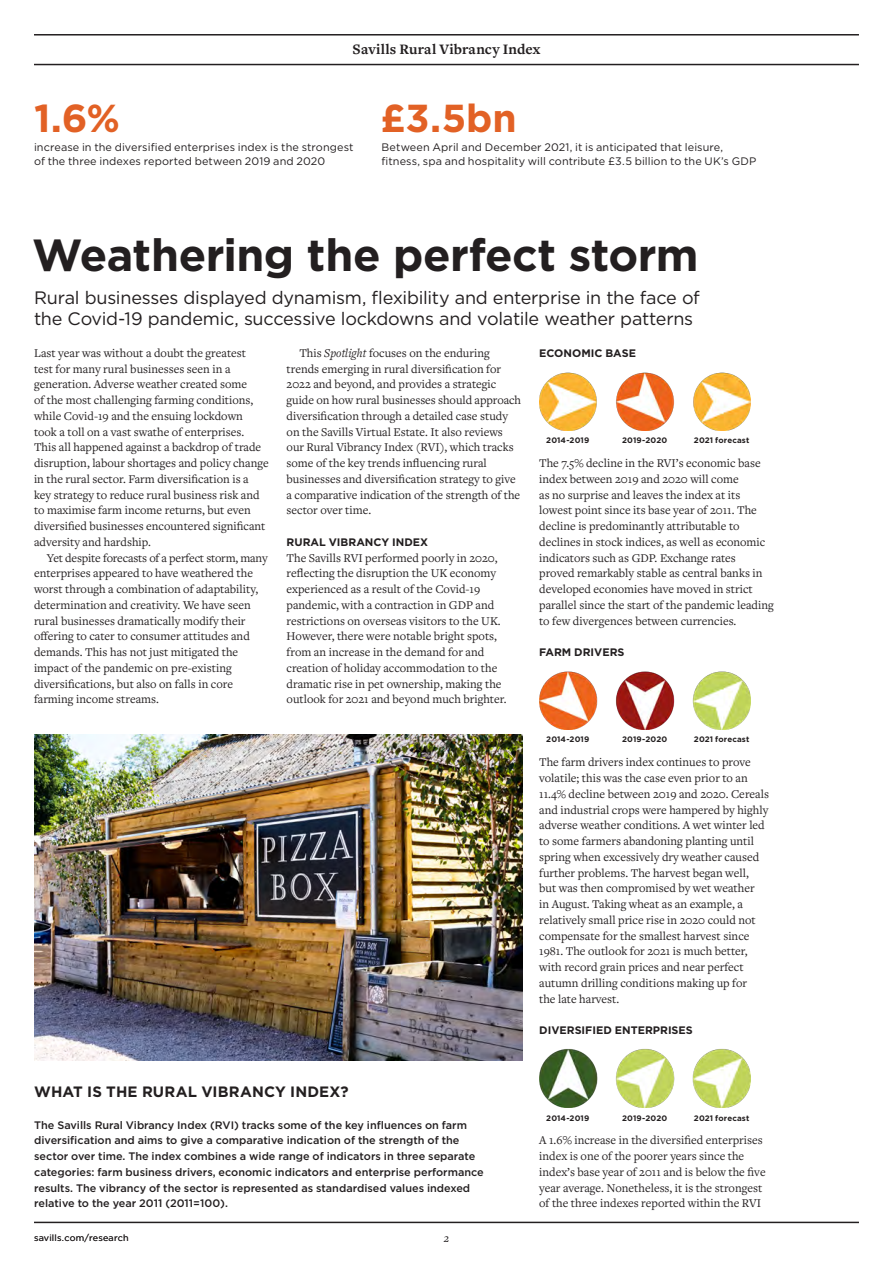
<style>
.page{position:relative;width:893px;height:1263px;background:#fff}
.page>*{position:absolute;margin:0;border:0;box-sizing:border-box;transform-origin:0 0}
.Spotlight_Headline_G{font:700 45px "Gotham HTF";letter-spacing:-.015em;color:#231f20}
.Spotlight_Box_Title{font:700 39px "Gotham HTF";color:#e26125}
.Spotlight_Standfirst{font:18px/21px "Gotham HTF";letter-spacing:-.015em;color:#231f20}
.Spotlight_Box_Title-2{font:700 15px "Gotham HTF";letter-spacing:.01em;color:#231f20}
.Spotlight_Page_2_Slu{font:700 15px "Freight Text Pro";letter-spacing:.015em;color:#231f20}
.Spotlight_Body_Freig{font:12.3px/15.8px "Freight Text Pro";color:#231f20}
.t1{font:italic 12px "Freight Text Pro";color:#231f20}
.Spotlight_Body_Gotha{font:500 10.8px/15.8px "Gotham HTF";color:#231f20}
.Spotlight_Box_Body_L{font:10.8px/14.2px "Gotham HTF";letter-spacing:.01em;color:#231f20}
.Spotlight_Body_Gotha-2{font:700 10.8px "Gotham HTF";color:#231f20}
.t2{font:9px "Gotham HTF";letter-spacing:.02em;color:#231f20}
.Spotlight_Box_Body_L-2{font:700 7.95px "Gotham HTF";letter-spacing:.02em;color:#231f20}
.s1{font-style:italic}
</style>
<div class="page">
<img style="left:539px;top:372px;width:211px;height:58px">
<img style="left:539px;top:671px;width:211px;height:59px">
<img style="left:539px;top:1049px;width:211px;height:58px">
<img style="left:34px;top:735px;width:488px;height:325px">
<hr style="left:34px;top:1222px;width:825px;height:1px;background:#231f20">
<hr style="left:34px;top:64px;width:825px;height:1px;background:#231f20">
<hr style="left:34px;top:34px;width:825px;height:2px;background:#231f20">
<p class="Spotlight_Box_Title" style="left:34px;top:96px;width:87px">1.6%</p>
<p class="Spotlight_Page_2_Slu" style="left:353px;top:39px;width:189px">Savills Rural Vibrancy Index</p>
<p class="Spotlight_Box_Title" style="left:380px;top:96px;width:138px">£3.5bn</p>
<p class="Spotlight_Box_Body_L" style="left:34px;top:139px;width:321px">increase in the diversified enterprises index is the strongest of the three indexes reported between 2019 and 2020</p>
<p class="Spotlight_Box_Body_L" style="left:382px;top:139px;width:376px">Between April and December 2021, it is anticipated that leisure, fitness, spa and hospitality will contribute £3.5 billion to the UK’s GDP</p>
<p class="Spotlight_Headline_G" style="left:32px;top:229px;width:668px">Weathering the perfect storm</p>
<p class="Spotlight_Standfirst" style="left:34px;top:287px;width:667px">Rural businesses displayed dynamism, flexibility and enterprise in the face of the Covid-19 pandemic, successive lockdowns and volatile weather patterns</p>
<p class="Spotlight_Body_Freig" style="left:34px;top:344px;width:236px">Last year was without a doubt the greatest<br>test for many rural businesses seen in a generation. Adverse weather created some<br>of the most challenging farming conditions, while Covid-19 and the ensuing lockdown took a toll on a vast swathe of enterprises.<br>This all happened against a backdrop of trade disruption, labour shortages and policy change in the rural sector. Farm diversification is a key strategy to reduce rural business risk and to maximise farm income returns, but even diversified businesses encountered significant adversity and hardship.</p>
<p class="Spotlight_Body_Freig" style="left:34px;top:549px;width:235px;text-indent:13px">Yet despite forecasts of a perfect storm, many enterprises appeared to have weathered the worst through a combination of adaptability, determination and creativity. We have seen rural businesses dramatically modify their offering to cater to consumer attitudes and demands. This has not just mitigated the impact of the pandemic on pre-existing diversifications, but also on falls in core farming income streams.</p>
<p class="Spotlight_Body_Freig" style="left:287px;top:344px;width:236px;text-indent:13px">This <span class="s1">Spotlight</span> focuses on the enduring trends emerging in rural diversification for 2022 and beyond, and provides a strategic guide on how rural businesses should approach diversification through a detailed case study on the Savills Virtual Estate. It also reviews our Rural Vibrancy Index (RVI), which tracks some of the key trends influencing rural businesses and diversification strategy to give a comparative indication of the strength of the sector over time.</p>
<p class="Spotlight_Body_Gotha-2" style="left:287px;top:536px;width:143px">RURAL VIBRANCY INDEX</p>
<p class="Spotlight_Body_Freig" style="left:287px;top:549px;width:221px">The Savills RVI performed poorly in 2020, reflecting the disruption the UK economy experienced as a result of the Covid-19 pandemic, with a contraction in GDP and restrictions on overseas visitors to the UK.<br>However, there were notable bright spots, from an increase in the demand for and creation of holiday accommodation to the dramatic rise in pet ownership, making the outlook for 2021 and beyond much brighter.</p>
<p class="Spotlight_Body_Gotha-2" style="left:539px;top:347px;width:98px">ECONOMIC BASE</p>
<p class="Spotlight_Box_Body_L-2" style="left:546px;top:436px;width:45px">2014-2019</p>
<p class="Spotlight_Box_Body_L-2" style="left:622px;top:436px;width:47px">2019-2020</p>
<p class="Spotlight_Box_Body_L-2" style="left:694px;top:436px;width:57px">2021 forecast</p>
<p class="Spotlight_Body_Freig" style="left:539px;top:455px;width:236px">The 7.5% decline in the RVI’s economic base index between 2019 and 2020 will come<br>as no surprise and leaves the index at its lowest point since its base year of 2011. The decline is predominantly attributable to declines in stock indices, as well as economic indicators such as GDP. Exchange rates proved remarkably stable as central banks in developed economies have moved in strict parallel since the start of the pandemic leading to few divergences between currencies.</p>
<p class="Spotlight_Body_Gotha-2" style="left:539px;top:646px;width:87px">FARM DRIVERS</p>
<p class="Spotlight_Box_Body_L-2" style="left:546px;top:735px;width:45px">2014-2019</p>
<p class="Spotlight_Box_Body_L-2" style="left:622px;top:735px;width:47px">2019-2020</p>
<p class="Spotlight_Box_Body_L-2" style="left:694px;top:735px;width:57px">2021 forecast</p>
<p class="Spotlight_Body_Freig" style="left:539px;top:754px;width:231px">The farm drivers index continues to prove volatile; this was the case even prior to an 11.4% decline between 2019 and 2020. Cereals and industrial crops were hampered by highly adverse weather conditions. A wet winter led to some farmers abandoning planting until spring when excessively dry weather caused further problems. The harvest began well, but was then compromised by wet weather<br>in August. Taking wheat as an example, a relatively small price rise in 2020 could not compensate for the smallest harvest since 1981. The outlook for 2021 is much better, with record grain prices and near perfect autumn drilling conditions making up for<br>the late harvest.</p>
<p class="Spotlight_Body_Gotha-2" style="left:539px;top:1024px;width:155px">DIVERSIFIED ENTERPRISES</p>
<p class="Spotlight_Box_Title-2" style="left:34px;top:1083px;width:316px">WHAT IS THE RURAL VIBRANCY INDEX?</p>
<p class="Spotlight_Body_Gotha" style="left:34px;top:1117px;width:451px">The Savills Rural Vibrancy Index (RVI) tracks some of the key influences on farm diversification and aims to give a comparative indication of the strength of the sector over time. The index combines a wide range of indicators in three separate categories: farm business drivers, economic indicators and enterprise performance results. The vibrancy of the sector is represented as standardised values indexed relative to the year 2011 (2011=100).</p>
<p class="t2" style="left:34px;top:1233px;width:96px">savills.com/research</p>
<p class="t1" style="left:444px;top:1230px;width:7px">2</p>
<p class="Spotlight_Box_Body_L-2" style="left:546px;top:1113px;width:45px">2014-2019</p>
<p class="Spotlight_Box_Body_L-2" style="left:622px;top:1113px;width:47px">2019-2020</p>
<p class="Spotlight_Box_Body_L-2" style="left:694px;top:1113px;width:57px">2021 forecast</p>
<p class="Spotlight_Body_Freig" style="left:539px;top:1132px;width:228px">A 1.6% increase in the diversified enterprises index is one of the poorer years since the index’s base year of 2011 and is below the five year average. Nonetheless, it is the strongest of the three indexes reported within the RVI</p>
</div>
